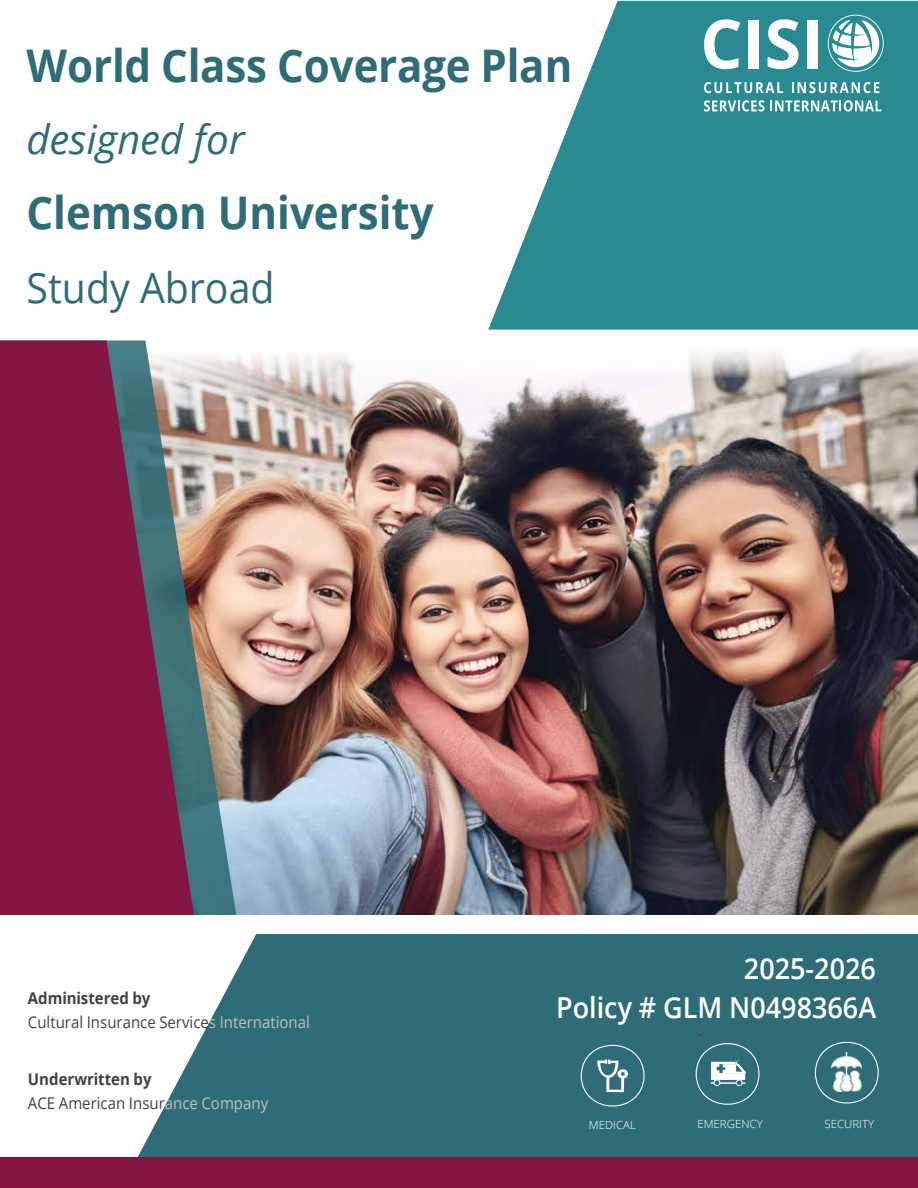
<style>
.page{position:relative;width:918px;height:1188px;background:#fff}
.page>*{position:absolute;margin:0;border:0;box-sizing:border-box;transform-origin:0 0}
.t1{font:700 45px "Open Sans";color:#2e6d77;scale:.93 1}
.t2{font:42px "Open Sans";color:#2e6d77;scale:.93 1}
.t3{font:italic 40.5px "Open Sans";color:#2e6d77}
.t4{font:600 28.95px "Open Sans";color:#fff;scale:.93 1}
.t5{font:16.2px/24px "Open Sans";color:#414042;scale:.93 1}
.t6{font:300 11.25px "Open Sans";color:#fff}
.s1{font-weight:700}
.s2{color:#bfbfbf}
</style>
<div class="page">
<img style="left:239px;top:410px;width:679px;height:505px">
<svg style="left:123px;top:934px;width:795px;height:224px;background:#437b84"></svg>
<svg style="left:488px;top:1px;width:430px;height:329px;fill:#2a8a91"></svg>
<svg style="left:814px;top:1032px;width:65px;height:81px;background:#52868e"></svg>
<svg style="left:695px;top:1033px;width:65px;height:81px;background:#4d828b"></svg>
<svg style="left:580px;top:1035px;width:65px;height:81px;background:#437b84"></svg>
<svg style="left:828px;top:15px;width:56px;height:57px"></svg>
<svg style="left:704px;top:19px;width:36px;height:50px"></svg>
<div style="left:749px;top:20px;width:10px;height:49px;background:#fff"></div>
<svg style="left:768px;top:19px;width:30px;height:50px"></svg>
<div style="left:807px;top:20px;width:10px;height:49px;background:#fff"></div>
<svg style="left:704px;top:82px;width:79px;height:11px"></svg>
<svg style="left:792px;top:82px;width:87px;height:11px"></svg>
<svg style="left:704px;top:100px;width:177px;height:12px"></svg>
<div style="left:0;top:1158px;width:918px;height:30px;background:#841741"></div>
<svg style="left:239px;top:349px;width:679px;height:61px"></svg>
<img style="left:196px;top:356px;width:43px;height:559px">
<svg style="left:0;top:340px;width:196px;height:575px;background:#7d294c"></svg>
<h1 class="t1" style="left:27px;top:34px;width:588px">World Class Coverage Plan</h1>
<h3 class="t3" style="left:27px;top:112px;width:220px">designed for</h3>
<h1 class="t1" style="left:27px;top:181px;width:439px">Clemson University</h1>
<h2 class="t2" style="left:27px;top:259px;width:268px">Study Abroad</h2>
<h3 class="t4" style="left:744px;top:948px;width:143px">2025-2026</h3>
<p class="t5" style="left:28px;top:986px;width:305px"><span class="s1">Administered by<br></span>Cultural Insurance Service<span class="s2">s International</span></p>
<p class="t5" style="left:28px;top:1067px;width:260px"><span class="s1">Underwritten by<br></span>ACE American Insur<span class="s2">ance Company</span></p>
<h3 class="t4" style="left:556px;top:988px;width:346px">Policy # GLM N0498366A</h3>
<p class="t6" style="left:589px;top:1118px;width:48px">MEDICAL</p>
<p class="t6" style="left:697px;top:1117px;width:67px">EMERGENCY</p>
<p class="t6" style="left:825px;top:1116px;width:51px">SECURITY</p>
</div>
